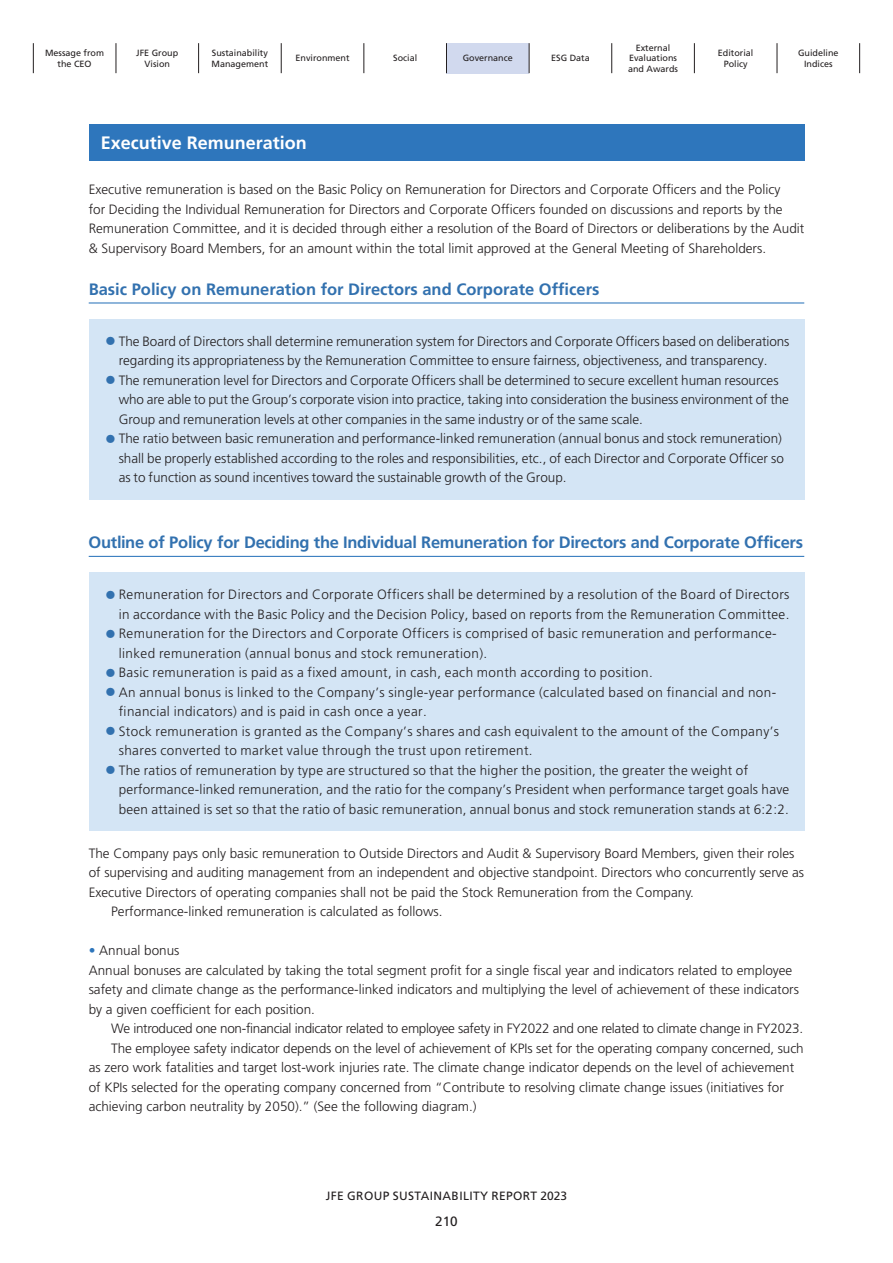
<style>
.page{position:relative;width:893px;height:1263px;background:#fff}
.page>*{position:absolute;margin:0;border:0;box-sizing:border-box;transform-origin:0 0}
.t1{font:700 18px "Frutiger";color:#fff}
.t2{font:700 16.5px "Frutiger";letter-spacing:-.01em;color:#3271af}
.t3{font:300 13.5px/19.5px "Frutiger";color:#231f20}
.t4{font:300 13.5px "Frutiger";letter-spacing:.03em;color:#231f20}
.t5{font:300 13.5px "Frutiger";letter-spacing:.02em;color:#231f20}
.t6{font:300 13.5px "Frutiger";letter-spacing:-.02em;color:#231f20}
.t7{font:300 13.5px "Frutiger";letter-spacing:.025em;color:#231f20}
.t8{font:13.5px "Frutiger";color:#231f20}
.t9{font:12px "Frutiger";letter-spacing:.03em;color:#231f20}
.t10{font:9px/10.5px "Frutiger";color:#231f20;text-align:center}
.s1{font-family:"UD Shin Go Pro";color:#3271af}
.s2{color:#2e76bc}
</style>
<div class="page">
<div style="left:446px;top:43px;width:83px;height:30px;background:#d1d9ee"></div>
<hr style="left:33px;top:43px;width:1px;height:30px;background:#231f20">
<hr style="left:116px;top:43px;width:1px;height:30px;background:#231f20">
<hr style="left:198px;top:43px;width:1px;height:30px;background:#231f20">
<hr style="left:281px;top:43px;width:1px;height:30px;background:#231f20">
<hr style="left:364px;top:43px;width:1px;height:30px;background:#231f20">
<hr style="left:446px;top:43px;width:1px;height:30px;background:#231f20">
<hr style="left:529px;top:43px;width:1px;height:30px;background:#231f20">
<hr style="left:611px;top:43px;width:1px;height:30px;background:#231f20">
<hr style="left:694px;top:43px;width:1px;height:30px;background:#231f20">
<hr style="left:777px;top:43px;width:1px;height:30px;background:#231f20">
<hr style="left:859px;top:43px;width:1px;height:30px;background:#231f20">
<div style="left:89px;top:319px;width:715px;height:180px;background:#d4e5f5"></div>
<div style="left:89px;top:573px;width:715px;height:258px;background:#d4e5f5"></div>
<div style="left:89px;top:125px;width:715px;height:36px;background:#2e76bc"></div>
<hr style="left:89px;top:302px;width:715px;height:1px;background:#2e76bc">
<hr style="left:89px;top:556px;width:715px;height:1px;background:#2e76bc">
<p class="t10" style="left:45px;top:48px;width:61px">Message from the CEO</p>
<p class="t10" style="left:136px;top:48px;width:44px">JFE Group<br>Vision</p>
<p class="t10" style="left:212px;top:48px;width:58px;text-align:left">Sustainability<br>Management</p>
<p class="t10" style="left:296px;top:53px;width:56px">Environment</p>
<p class="t10" style="left:393px;top:53px;width:26px">Social</p>
<p class="t10" style="left:463px;top:53px;width:52px">Governance</p>
<p class="t10" style="left:551px;top:53px;width:40px">ESG Data</p>
<p class="t10" style="left:628px;top:42px;width:52px">External<br>Evaluations and Awards</p>
<p class="t10" style="left:718px;top:48px;width:37px">Editorial<br>Policy</p>
<p class="t10" style="left:798px;top:48px;width:42px">Guideline<br>Indices</p>
<h1 class="t1" style="left:101px;top:132px;width:208px">Executive Remuneration</h1>
<p class="t3" style="left:89px;top:180px;width:717px">Executive remuneration is based on the Basic Policy on Remuneration for Directors and Corporate Officers and the Policy<br>for Deciding the Individual Remuneration for Directors and Corporate Officers founded on discussions and reports by the Remuneration Committee, and it is decided through either a resolution of the Board of Directors or deliberations by the Audit &amp; Supervisory Board Members, for an amount within the total limit approved at the General Meeting of Shareholders.</p>
<p class="t2" style="left:89px;top:279px;width:512px">Basic Policy on Remuneration for Directors and Corporate Officers</p>
<p class="t3" style="left:104px;top:332px;width:687px"><span class="s1">⿟</span> The Board of Directors shall determine remuneration system for Directors and Corporate Officers based on deliberations</p>
<p class="t3" style="left:119px;top:351px;width:650px">regarding its appropriateness by the Remuneration Committee to ensure fairness, objectiveness, and transparency.</p>
<p class="t3" style="left:104px;top:371px;width:676px"><span class="s1">⿟</span> The remuneration level for Directors and Corporate Officers shall be determined to secure excellent human resources</p>
<p class="t3" style="left:119px;top:390px;width:672px">who are able to put the Group’s corporate vision into practice, taking into consideration the business environment of the</p>
<p class="t3" style="left:119px;top:410px;width:526px">Group and remuneration levels at other companies in the same industry or of the same scale.</p>
<p class="t3" style="left:104px;top:429px;width:680px"><span class="s1">⿟</span> The ratio between basic remuneration and performance-linked remuneration (annual bonus and stock remuneration)</p>
<p class="t3" style="left:119px;top:449px;width:667px">shall be properly established according to the roles and responsibilities, etc., of each Director and Corporate Officer so</p>
<p class="t3" style="left:119px;top:468px;width:449px">as to function as sound incentives toward the sustainable growth of the Group.</p>
<p class="t2" style="left:89px;top:533px;width:716px">Outline of Policy for Deciding the Individual Remuneration for Directors and Corporate Officers</p>
<p class="t7" style="left:104px;top:587px;width:687px"><span class="s1">⿟</span> Remuneration for Directors and Corporate Officers shall be determined by a resolution of the Board of Directors</p>
<p class="t5" style="left:119px;top:606px;width:672px">in accordance with the Basic Policy and the Decision Policy, based on reports from the Remuneration Committee.</p>
<p class="t4" style="left:104px;top:626px;width:674px"><span class="s1">⿟</span> Remuneration for the Directors and Corporate Officers is comprised of basic remuneration and performance-</p>
<p class="t4" style="left:119px;top:645px;width:370px">linked remuneration (annual bonus and stock remuneration).</p>
<p class="t4" style="left:104px;top:665px;width:550px"><span class="s1">⿟</span> Basic remuneration is paid as a fixed amount, in cash, each month according to position.</p>
<p class="t4" style="left:104px;top:684px;width:674px"><span class="s1">⿟</span> An annual bonus is linked to the Company’s single-year performance (calculated based on financial and non-</p>
<p class="t4" style="left:119px;top:704px;width:310px">financial indicators) and is paid in cash once a year.</p>
<p class="t4" style="left:104px;top:723px;width:677px"><span class="s1">⿟</span> Stock remuneration is granted as the Company’s shares and cash equivalent to the amount of the Company’s</p>
<p class="t4" style="left:119px;top:743px;width:415px">shares converted to market value through the trust upon retirement.</p>
<p class="t5" style="left:104px;top:762px;width:646px"><span class="s1">⿟</span> The ratios of remuneration by type are structured so that the higher the position, the greater the weight of</p>
<p class="t3" style="left:119px;top:780px;width:672px">performance-linked remuneration, and the ratio for the company’s President when performance target goals have</p>
<p class="t5" style="left:119px;top:801px;width:672px">been attained is set so that the ratio of basic remuneration, annual bonus and stock remuneration stands at 6:2:2.</p>
<p class="t3" style="left:89px;top:843px;width:707px">The Company pays only basic remuneration to Outside Directors and Audit &amp; Supervisory Board Members, given their roles</p>
<p class="t3" style="left:89px;top:863px;width:717px">of supervising and auditing management from an independent and objective standpoint. Directors who concurrently serve as</p>
<p class="t3" style="left:89px;top:882px;width:607px">Executive Directors of operating companies shall not be paid the Stock Remuneration from the Company.</p>
<p class="t3" style="left:111px;top:902px;width:333px">Performance-linked remuneration is calculated as follows.</p>
<p class="t3" style="left:89px;top:941px;width:712px"><span class="s2">•</span> Annual bonus<br>Annual bonuses are calculated by taking the total segment profit for a single fiscal year and indicators related to employee safety and climate change as the performance-linked indicators and multiplying the level of achievement of these indicators by a given coefficient for each position.</p>
<p class="t6" style="left:111px;top:1021px;width:693px">We introduced one non-financial indicator related to employee safety in FY2022 and one related to climate change in FY2023.</p>
<p class="t3" style="left:111px;top:1038px;width:694px">The employee safety indicator depends on the level of achievement of KPIs set for the operating company concerned, such</p>
<p class="t3" style="left:89px;top:1058px;width:707px">as zero work fatalities and target lost-work injuries rate. The climate change indicator depends on the level of achievement</p>
<p class="t3" style="left:89px;top:1077px;width:697px">of KPIs selected for the operating company concerned from “Contribute to resolving climate change issues (initiatives for</p>
<p class="t3" style="left:89px;top:1097px;width:389px">achieving carbon neutrality by 2050).” (See the following diagram.)</p>
<p class="t9" style="left:326px;top:1188px;width:243px">JFE GROUP SUSTAINABILITY REPORT 2023</p>
<p class="t8" style="left:435px;top:1214px;width:24px">210</p>
</div>
